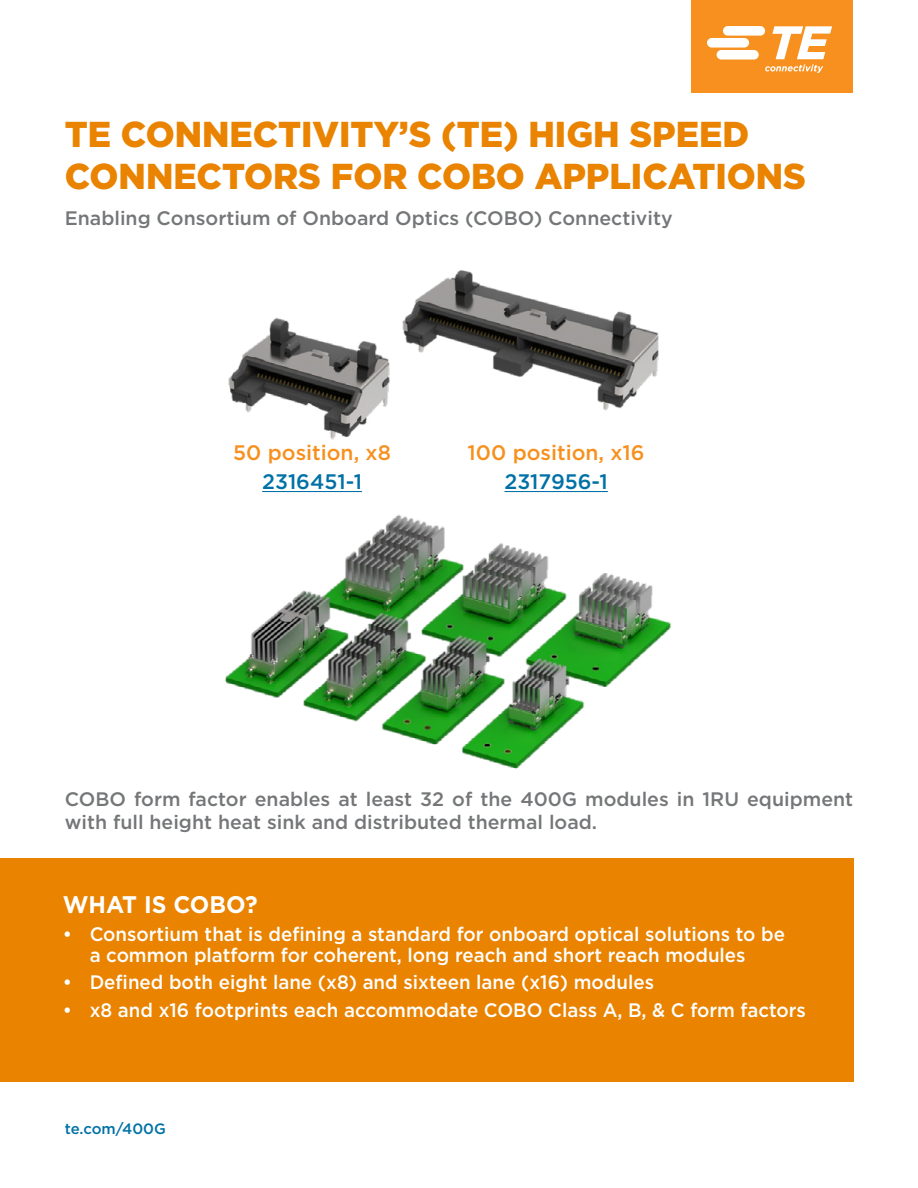
<style>
.page{position:relative;width:918px;height:1188px;background:#fff}
.page>*{position:absolute;margin:0;border:0;box-sizing:border-box;transform-origin:0 0}
.t1{font:900 36px/42px "Gotham";color:#e98300}
.t2{font:700 24px "Gotham";color:#fff;scale:.96 1}
.t3{font:500 21px "Gotham";color:#f7901e}
.t4{font:500 21px "Gotham";color:#0071a6}
.t5{font:500 19.5px/21px "Gotham";color:#fff;scale:.96 1}
.t6{font:500 19.5px/22.5px "Gotham";color:#747678}
.t7{font:500 15px "Gotham";color:#0071a6}
</style>
<div class="page">
<div style="left:691px;top:0;width:162px;height:93px;background:#f7901e"></div>
<svg style="left:707px;top:26px;width:125px;height:47px"></svg>
<div style="left:0;top:858px;width:853px;height:223px;background:#e98300"></div>
<hr style="left:262px;top:491px;width:100px;height:1px;background:#0071a6">
<hr style="left:504px;top:491px;width:104px;height:1px;background:#0071a6">
<img style="left:225px;top:514px;width:446px;height:255px">
<img style="left:228px;top:270px;width:431px;height:169px">
<h1 class="t1" style="left:65px;top:113px;width:743px">TE CONNECTIVITY’S (TE) HIGH SPEED<br>CONNECTORS FOR COBO APPLICATIONS</h1>
<p class="t6" style="left:65px;top:207px;width:609px">Enabling Consortium of Onboard Optics (COBO) Connectivity</p>
<p class="t3" style="left:233px;top:439px;width:159px">50 position, x8</p>
<p class="t4" style="left:262px;top:468px;width:101px">2316451-1</p>
<p class="t3" style="left:468px;top:439px;width:179px">100 position, x16</p>
<p class="t4" style="left:504px;top:468px;width:105px">2317956-1</p>
<p class="t6" style="left:65px;top:788px;width:790px">COBO form factor enables at least 32 of the 400G modules in 1RU equipment with full height heat sink and distributed thermal load.</p>
<p class="t2" style="left:63px;top:889px;width:205px">WHAT IS COBO?</p>
<p class="t5" style="left:90px;top:923px;width:726px;text-indent:-27px">• Consortium that is defining a standard for onboard optical solutions to be a common platform for coherent, long reach and short reach modules</p>
<p class="t5" style="left:63px;top:972px;width:618px">• Defined both eight lane (x8) and sixteen lane (x16) modules</p>
<p class="t5" style="left:63px;top:1000px;width:776px">• x8 and x16 footprints each accommodate COBO Class A, B, &amp; C form factors</p>
<p class="t7" style="left:65px;top:1119px;width:103px">te.com/400G</p>
</div>
